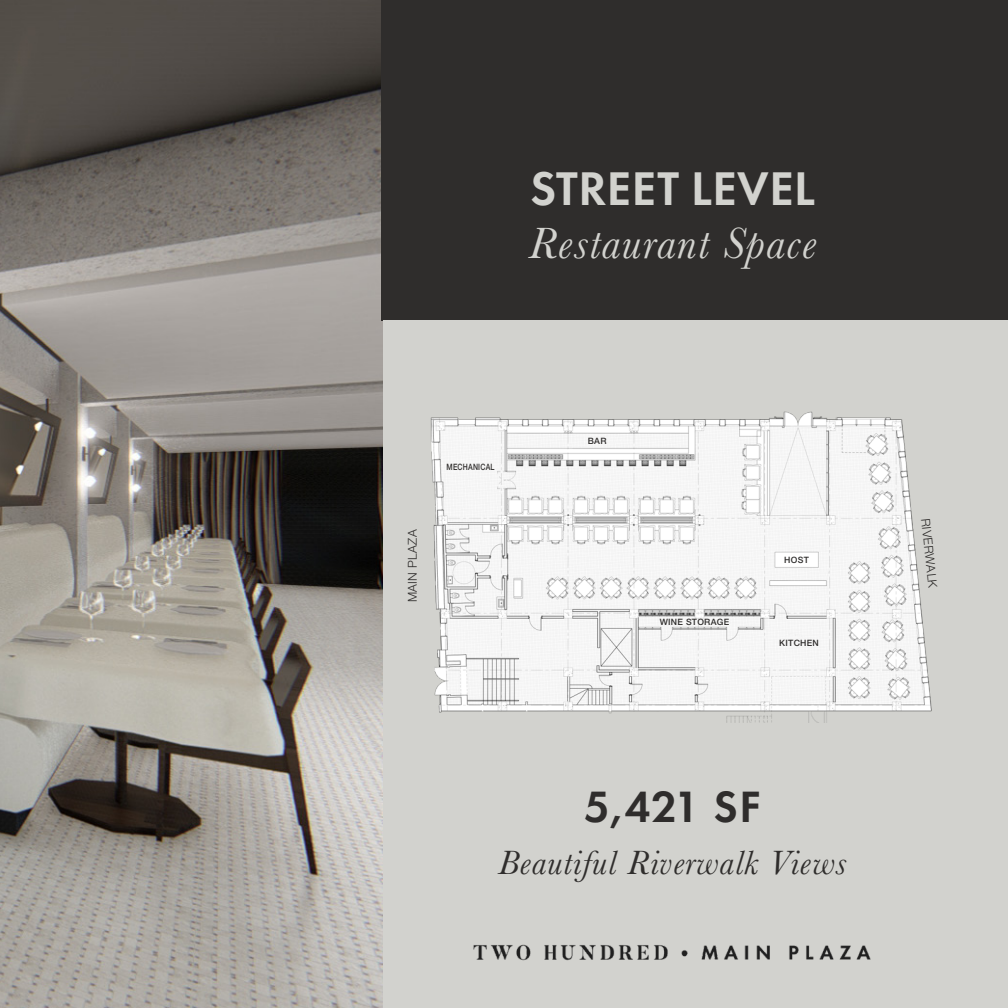
<style>
.page{position:relative;width:1008px;height:1008px;background:#fff}
.page>*{position:absolute;margin:0;border:0;box-sizing:border-box;transform-origin:0 0}
.t1{font:600 49px "Futura PT";letter-spacing:.01em;color:#d2d2ce}
.t2{font:italic 45.5px "Baskerville";letter-spacing:.03em;color:#d2d2ce}
.t3{font:600 45.5px "Futura PT";color:#2f2d2c}
.t4{font:italic 35px "Baskerville";letter-spacing:.03em;color:#2f2d2c}
.t5{font:300 12.25px "Helvetica Neue LT Std";letter-spacing:.03em;color:#2f2d2c}
.t6{font:500 8.75px "Helvetica Neue LT Std";letter-spacing:.03em;color:#2f2d2c}
.t7{font:500 8.75px "Helvetica Neue LT Std";letter-spacing:.03em;color:#2f2d2c;scale:.8 1}
</style>
<div class="page">
<img style="left:0;top:0;width:383px;height:1008px">
<div style="left:381px;top:0;width:627px;height:320px;background:#2f2d2c"></div>
<div style="left:383px;top:320px;width:625px;height:688px;background:#d2d2ce"></div>
<img style="left:430px;top:411px;width:502px;height:312px">
<img style="left:473px;top:944px;width:398px;height:17px">
<p class="t1" style="left:530px;top:158px;width:286px">STREET LEVEL</p>
<p class="t2" style="left:529px;top:213px;width:289px">Restaurant Space</p>
<p class="t5" style="left:405px;top:602px;width:74px;rotate:-90deg">MAIN PLAZA</p>
<p class="t7" style="left:447px;top:462px;width:62px">MECHANICAL</p>
<p class="t6" style="left:588px;top:436px;width:20px">BAR</p>
<p class="t6" style="left:660px;top:617px;width:71px">WINE STORAGE</p>
<p class="t6" style="left:784px;top:554px;width:26px">HOST</p>
<p class="t6" style="left:779px;top:638px;width:41px">KITCHEN</p>
<p class="t3" style="left:584px;top:778px;width:178px">5,421 SF</p>
<p class="t4" style="left:498px;top:840px;width:350px">Beautiful Riverwalk Views</p>
<p class="t5" style="left:933px;top:518px;width:71px;rotate:84deg">RIVERWALK</p>
</div>
